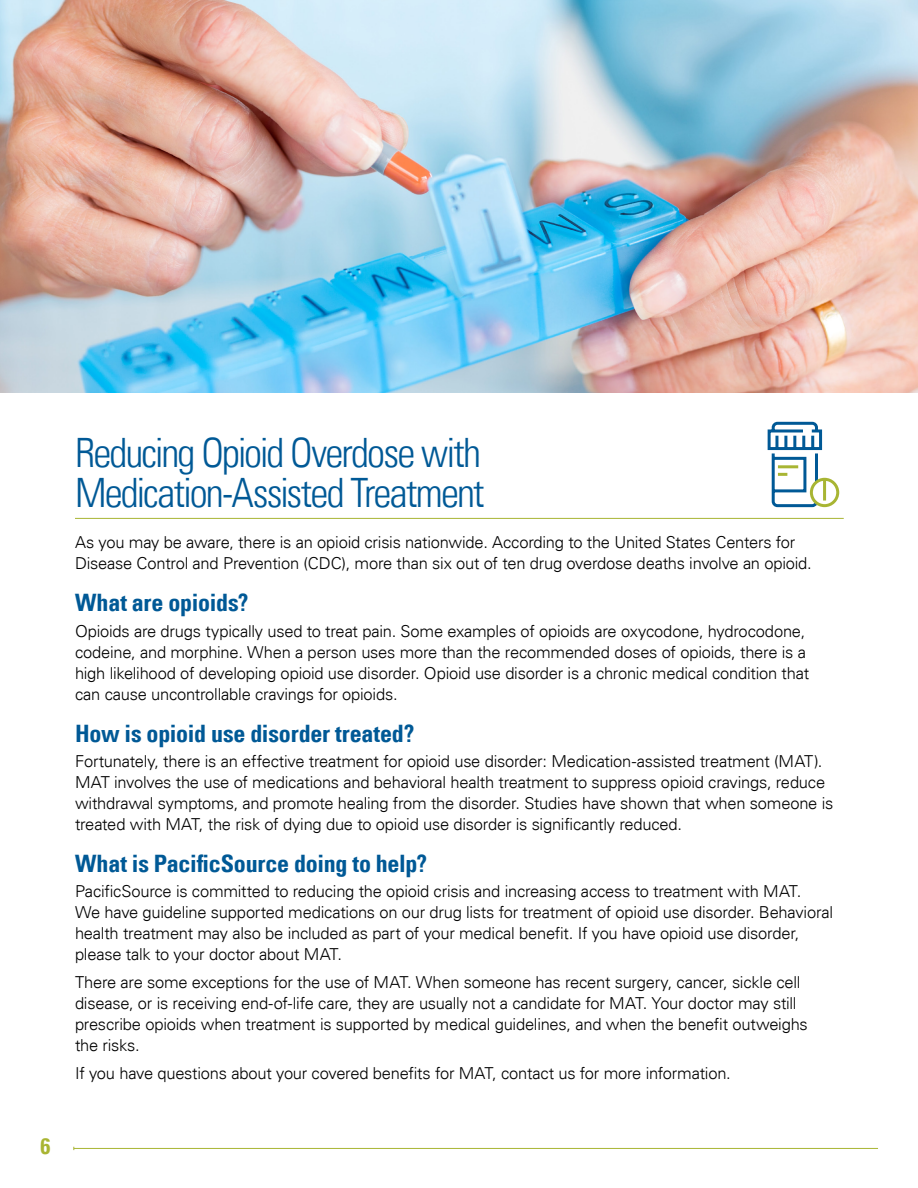
<style>
.page{position:relative;width:918px;height:1188px;background:#fff}
.page>*{position:absolute;margin:0;border:0;box-sizing:border-box;transform-origin:0 0}
.Header_2{font:300 condensed 40.5px/40.5px "Univers LT";letter-spacing:-.045em;color:#005996}
.Header_3{font:700 condensed 24px "Univers LT";letter-spacing:-.01em;color:#005996}
.t1{font:700 condensed 22.5px "Univers LT";color:#a9b533}
.Body{font:300 16.5px/21px "Univers LT";letter-spacing:-.015em;color:#000}
</style>
<div class="page">
<hr style="left:74px;top:1148px;width:804px;height:1px;background:#a9b533">
<img style="left:0;top:0;width:918px;height:393px">
<hr style="left:75px;top:518px;width:769px;height:1px;background:#a9b533">
<svg style="left:767px;top:421px;width:73px;height:87px"></svg>
<h3 class="t1" style="left:40px;top:1132px;width:11px">6</h3>
<p class="Header_2" style="left:75px;top:432px;width:411px">Reducing Opioid Overdose with<br>Medication-Assisted Treatment</p>
<p class="Body" style="left:75px;top:532px;width:738px">As you may be aware, there is an opioid crisis nationwide. According to the United States Centers for<br>Disease Control and Prevention (CDC), more than six out of ten drug overdose deaths involve an opioid.</p>
<p class="Header_3" style="left:75px;top:588px;width:175px">What are opioids?</p>
<p class="Body" style="left:75px;top:620px;width:736px">Opioids are drugs typically used to treat pain. Some examples of opioids are oxycodone, hydrocodone, codeine, and morphine. When a person uses more than the recommended doses of opioids, there is a high likelihood of developing opioid use disorder. Opioid use disorder is a chronic medical condition that can cause uncontrollable cravings for opioids.</p>
<p class="Header_3" style="left:75px;top:719px;width:341px">How is opioid use disorder treated?</p>
<p class="Body" style="left:75px;top:751px;width:760px">Fortunately, there is an effective treatment for opioid use disorder: Medication-assisted treatment (MAT).<br>MAT involves the use of medications and behavioral health treatment to suppress opioid cravings, reduce withdrawal symptoms, and promote healing from the disorder. Studies have shown that when someone is treated with MAT, the risk of dying due to opioid use disorder is significantly reduced.</p>
<p class="Header_3" style="left:75px;top:849px;width:354px">What is PacificSource doing to help?</p>
<p class="Body" style="left:75px;top:881px;width:760px">PacificSource is committed to reducing the opioid crisis and increasing access to treatment with MAT.<br>We have guideline supported medications on our drug lists for treatment of opioid use disorder. Behavioral health treatment may also be included as part of your medical benefit. If you have opioid use disorder, please talk to your doctor about MAT.</p>
<p class="Body" style="left:75px;top:972px;width:734px">There are some exceptions for the use of MAT. When someone has recent surgery, cancer, sickle cell disease, or is receiving end-of-life care, they are usually not a candidate for MAT. Your doctor may still prescribe opioids when treatment is supported by medical guidelines, and when the benefit outweighs the risks.</p>
<p class="Body" style="left:75px;top:1063px;width:657px">If you have questions about your covered benefits for MAT, contact us for more information.</p>
</div>
